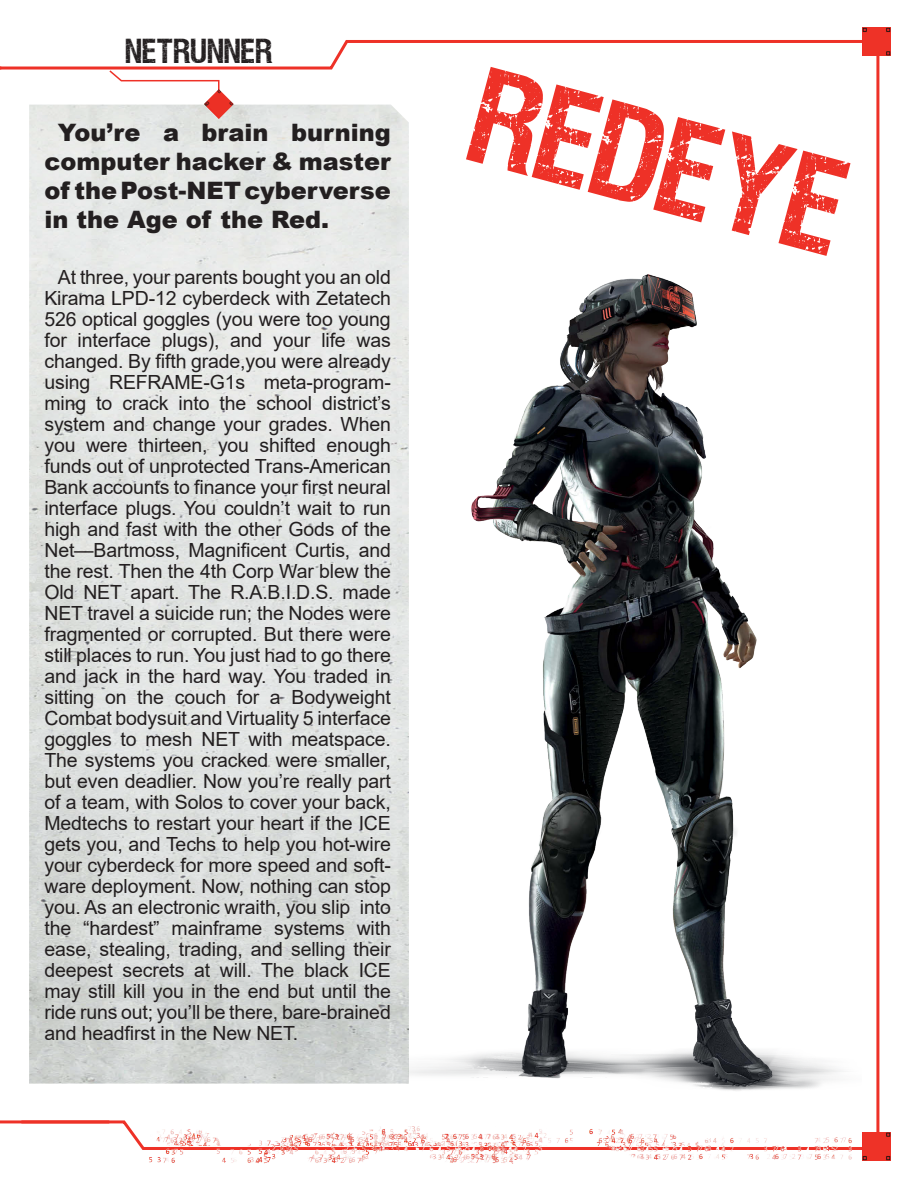
<style>
.page{position:relative;width:918px;height:1188px;background:#fff}
.page>*{position:absolute;margin:0;border:0;box-sizing:border-box;transform-origin:0 0}
.Role_Name{font:106.5px "VIPERNORA";color:#ee3127}
.Chapter_Title_Page_N{font:27px "VIPERNORA";letter-spacing:.025em;color:#231f20}
.Role_Main_Text{font:900 24px/28.8px "Arial";color:#231f20;text-align:justify}
.Role_Main_Text-2{font:19.5px/21px "Arial";letter-spacing:-.01em;color:#231f20;text-align:justify}
</style>
<div class="page">
<hr style="left:0;top:1120px;width:109px;height:3px;background:#ee3127">
<img style="left:29px;top:105px;width:380px;height:979px">
<img style="left:204px;top:94px;width:30px;height:25px">
<img style="left:409px;top:274px;width:434px;height:817px">
<svg style="left:0;top:38px;width:870px;height:56px"></svg>
<hr style="left:876px;top:39px;width:3px;height:1114px;background:#ee3127">
<svg style="left:18px;top:1120px;width:852px;height:31px"></svg>
<img style="left:863px;top:27px;width:28px;height:28px">
<img style="left:863px;top:1133px;width:28px;height:28px">
<img style="left:138px;top:1127px;width:720px;height:37px">
<p class="Chapter_Title_Page_N" style="left:125px;top:38px;width:148px">NETRUNNER</p>
<p class="Role_Main_Text" style="left:44px;top:118px;width:348px;text-indent:13px">You’re a brain burning computer hacker &amp; master of the Post-NET cyberverse in the Age of the Red.</p>
<p class="Role_Main_Text-2" style="left:44px;top:266px;width:348px;text-indent:13px">At three, your parents bought you an old Kirama LPD-12 cyberdeck with Zetatech 526 optical goggles (you were too young for interface plugs), and your life was changed. By fifth grade,you were already using REFRAME-G1s meta-program&shy;ming to crack into the school district’s system and change your grades. When you were thirteen, you shifted enough funds out of unprotected Trans-American Bank accounts to finance your first neural interface plugs. You couldn’t wait to run high and fast with the other Gods of the Net—Bartmoss, Magnificent Curtis, and the rest. Then the 4th Corp War blew the Old NET apart. The R.A.B.I.D.S. made NET travel a suicide run; the Nodes were fragmented or corrupted. But there were still places to run. You just had to go there and jack in the hard way. You traded in sitting on the couch for a Bodyweight Combat bodysuit and Virtuality 5 interface goggles to mesh NET with meatspace.<br>The systems you cracked were smaller, but even deadlier. Now you’re really part of a team, with Solos to cover your back, Medtechs to restart your heart if the ICE gets you, and Techs to help you hot-wire your cyberdeck for more speed and soft&shy;ware deployment. Now, nothing can stop you. As an electronic wraith, you slip into the “hardest” mainframe systems with ease, stealing, trading, and selling their deepest secrets at will. The black ICE may still kill you in the end but until the ride runs out; you’ll be there, bare-brained and headfirst in the New NET.</p>
<p class="Role_Name" style="left:489px;top:61px;width:380px;rotate:15deg">REDEYE</p>
</div>
